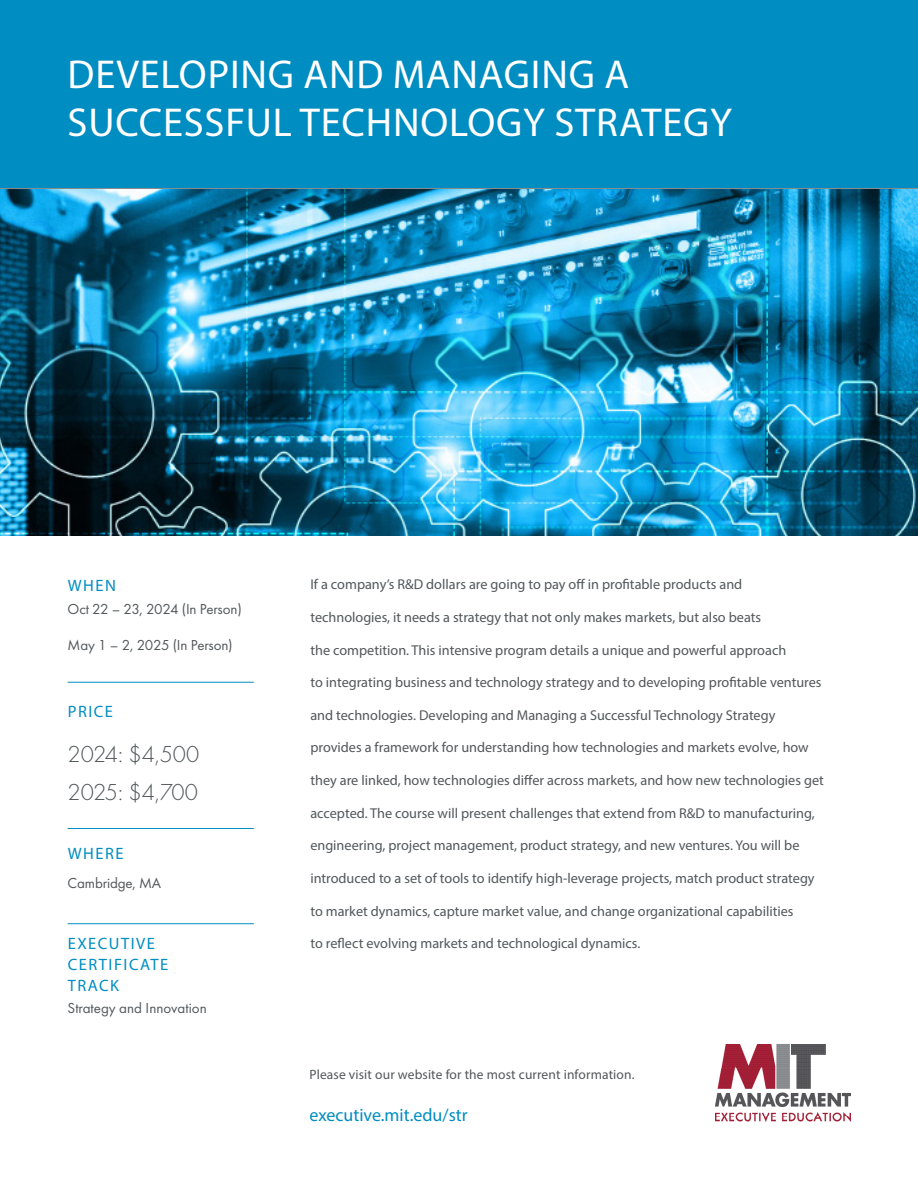
<style>
.page{position:relative;width:918px;height:1188px;background:#fff}
.page>*{position:absolute;margin:0;border:0;box-sizing:border-box;transform-origin:0 0}
.t1{font:48px "Myriad Pro";letter-spacing:.04em;color:#fff}
.t2{font:40.5px/48px "Myriad Pro";letter-spacing:.02em;color:#fff}
.t3{font:300 24px "Futura PT";letter-spacing:-.02em;color:#52575a}
.t4{font:18px "Myriad Pro";color:#008dc1}
.WHEN-PRICE-WHERE-TRACK{font:16.5px/21px "Myriad Pro";letter-spacing:.09em;color:#008dc1}
.t5{font:15px "Futura PT";letter-spacing:-.01em;color:#52575a}
.Body_-_Front{font:14.25px "Myriad Pro";color:#52575a}
.t6{font:13.5px "Myriad Pro";letter-spacing:.01em;color:#52575a}
</style>
<div class="page">
<img style="left:716px;top:1044px;width:135px;height:78px">
<hr style="left:68px;top:682px;width:186px;height:1px;background:#008dc1">
<hr style="left:68px;top:828px;width:186px;height:1px;background:#008dc1">
<hr style="left:68px;top:923px;width:186px;height:1px;background:#008dc1">
<div style="left:0;top:0;width:918px;height:187px;background:#008dc1"></div>
<img style="left:0;top:189px;width:918px;height:347px">
<p class="t2" style="left:68px;top:50px;width:666px">DEVELOPING AND MANAGING A<br>SUCCESSFUL TECHNOLOGY STRATEGY</p>
<p class="t1" style="left:340px;top:80px;width:351px">THE GOOD JOBS</p>
<p class="WHEN-PRICE-WHERE-TRACK" style="left:68px;top:575px;width:50px">WHEN</p>
<p class="t5" style="left:68px;top:600px;width:176px">Oct 22 – 23, 2024 (In Person)</p>
<p class="t5" style="left:68px;top:636px;width:167px">May 1 – 2, 2025 (In Person)</p>
<p class="WHEN-PRICE-WHERE-TRACK" style="left:68px;top:701px;width:47px">PRICE</p>
<p class="t3" style="left:68px;top:741px;width:133px">2024: $4,500</p>
<p class="t3" style="left:68px;top:779px;width:132px">2025: $4,700</p>
<p class="WHEN-PRICE-WHERE-TRACK" style="left:68px;top:843px;width:57px">WHERE</p>
<p class="t5" style="left:68px;top:874px;width:95px">Cambridge, MA</p>
<p class="WHEN-PRICE-WHERE-TRACK" style="left:68px;top:933px;width:102px">EXECUTIVE<br>CERTIFICATE<br>TRACK</p>
<p class="t5" style="left:68px;top:999px;width:141px">Strategy and Innovation</p>
<p class="Body_-_Front" style="left:310px;top:576px;width:433px">If a company’s R&amp;D dollars are going to pay off in profitable products and</p>
<p class="Body_-_Front" style="left:310px;top:608px;width:452px">technologies, it needs a strategy that not only makes markets, but also beats</p>
<p class="Body_-_Front" style="left:310px;top:641px;width:477px">the competition. This intensive program details a unique and powerful approach</p>
<p class="Body_-_Front" style="left:310px;top:674px;width:513px">to integrating business and technology strategy and to developing profitable ventures</p>
<p class="Body_-_Front" style="left:310px;top:706px;width:467px">and technologies. Developing and Managing a Successful Technology Strategy</p>
<p class="Body_-_Front" style="left:310px;top:739px;width:500px">provides a framework for understanding how technologies and markets evolve, how</p>
<p class="Body_-_Front" style="left:310px;top:771px;width:515px">they are linked, how technologies differ across markets, and how new technologies get</p>
<p class="Body_-_Front" style="left:310px;top:804px;width:506px">accepted. The course will present challenges that extend from R&amp;D to manufacturing,</p>
<p class="Body_-_Front" style="left:310px;top:837px;width:491px">engineering, project management, product strategy, and new ventures. You will be</p>
<p class="Body_-_Front" style="left:310px;top:869px;width:506px">introduced to a set of tools to identify high-leverage projects, match product strategy</p>
<p class="Body_-_Front" style="left:310px;top:902px;width:485px">to market dynamics, capture market value, and change organizational capabilities</p>
<p class="Body_-_Front" style="left:310px;top:935px;width:332px">to reflect evolving markets and technological dynamics.</p>
<p class="t6" style="left:309px;top:1066px;width:327px">Please visit our website for the most current information.</p>
<p class="t4" style="left:309px;top:1104px;width:160px">executive.mit.edu/str</p>
</div>
